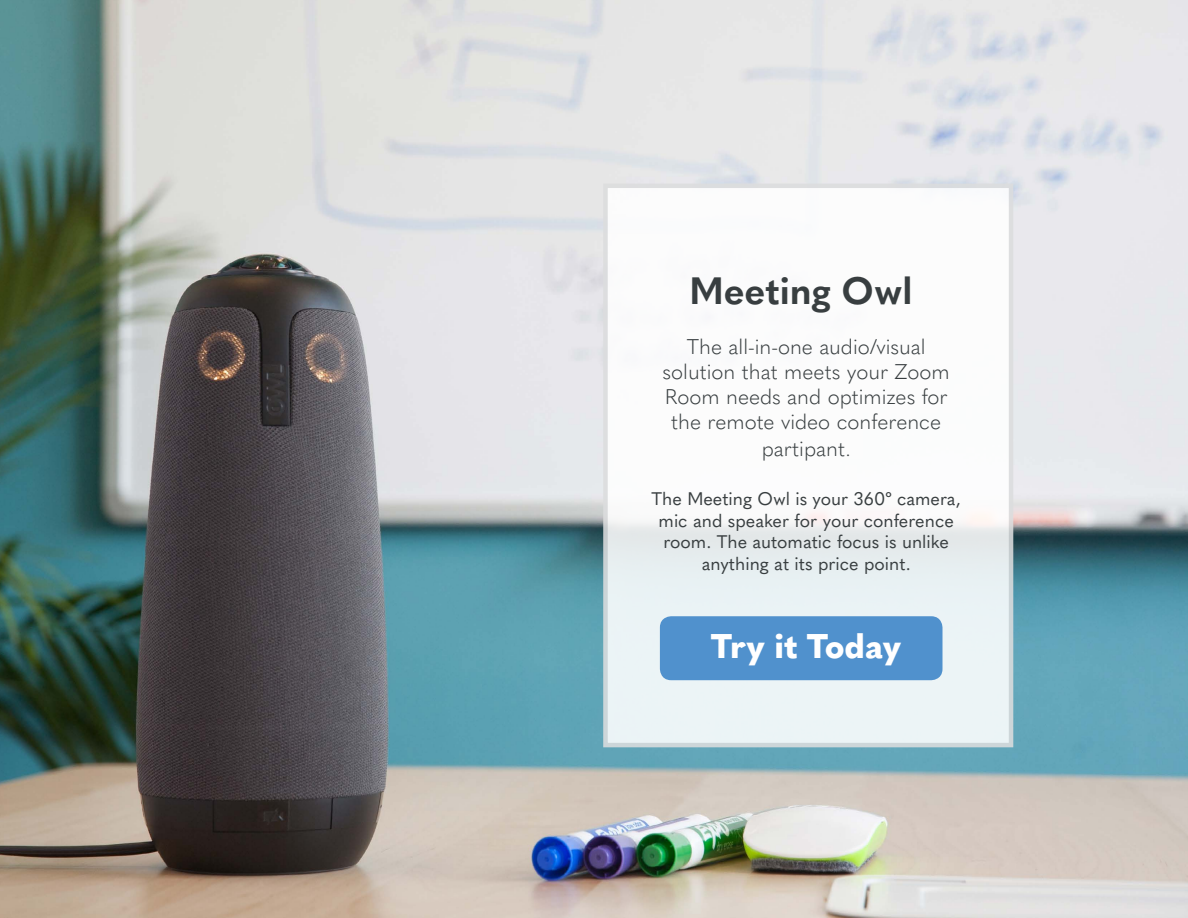
<style>
.page{position:relative;width:1188px;height:918px;background:#fff}
.page>*{position:absolute;margin:0;border:0;box-sizing:border-box;transform-origin:0 0}
.t1{font:700 37.65px "Quasimoda";color:#383e40}
.t2{font:800 33.9px "Quasimoda";color:#fff}
.t3{font:300 21px/25.2px "Quasimoda";color:#383e40;text-align:center}
.t4{font:18px/21.6px "Quasimoda";color:#383e40;text-align:center}
</style>
<div class="page">
<img style="left:0;top:0;width:1188px;height:918px">
<div style="left:603px;top:184px;width:410px;height:563px;background:linear-gradient(to bottom,#fffefe,#e8f1f3);border:4px solid #dcddde"></div>
<div style="left:660px;top:616px;width:283px;height:64px;background:#5091cd;border-radius:11px"></div>
<h1 class="t1" style="left:689px;top:261px;width:225px">Meeting Owl</h1>
<p class="t3" style="left:663px;top:332px;width:289px">The all-in-one audio/visual solution that meets your Zoom<br>Room needs and optimizes for the remote video conference</p>
<p class="t3" style="left:762px;top:435px;width:90px">partipant.</p>
<p class="t4" style="left:652px;top:487px;width:311px">The Meeting Owl is your 360º camera, mic and speaker for your conference room. The automatic focus is unlike anything at its price point.</p>
<h2 class="t2" style="left:711px;top:620px;width:192px">Try it Today</h2>
</div>
